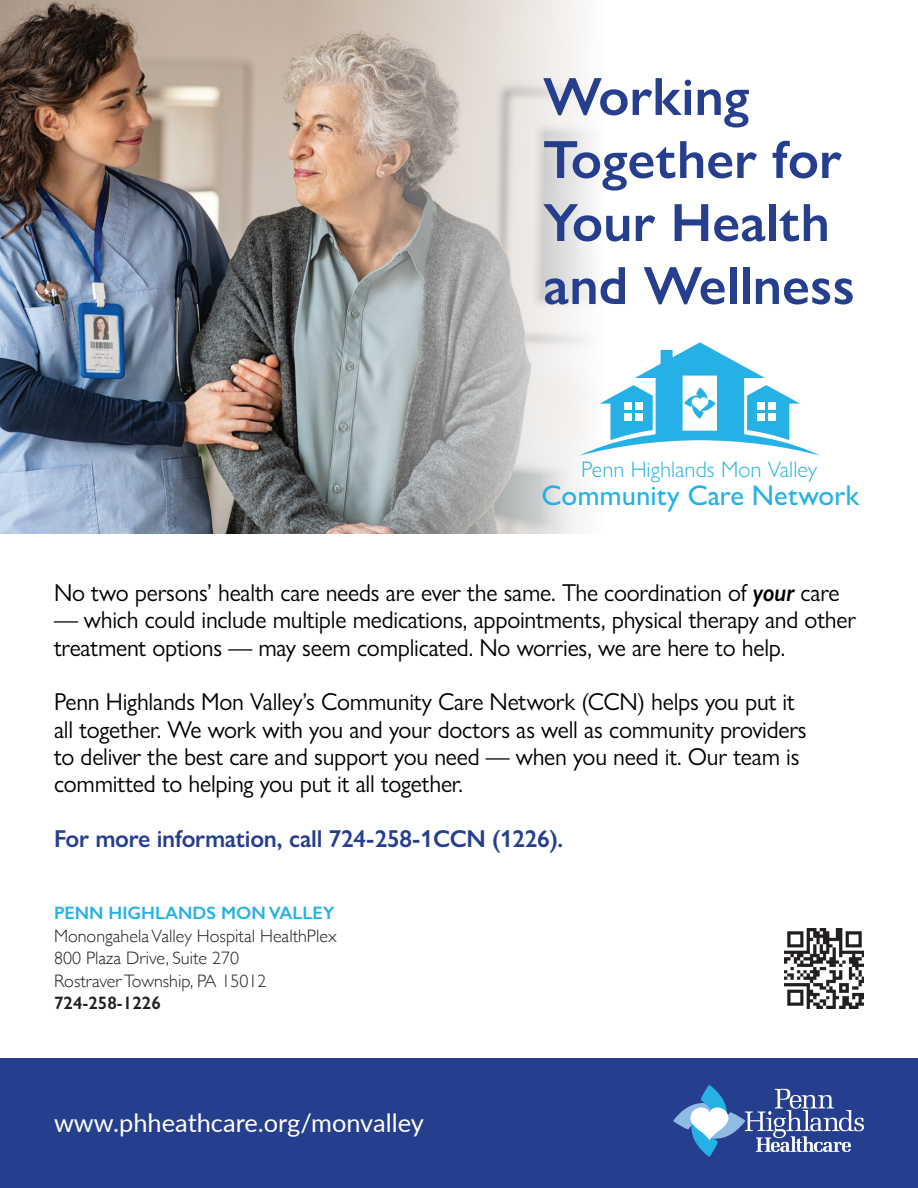
<style>
.page{position:relative;width:918px;height:1188px;background:#fff}
.page>*{position:absolute;margin:0;border:0;box-sizing:border-box;transform-origin:0 0}
.t1{font:600 54px/63px "Gill Sans Nova";color:#253f8e}
.t2{font:500 28.5px "Gill Sans Nova";color:#26b1e6}
.t3{font:25.35px "Lato";color:#fff}
.t4{font:24.6px/27.3px "Gill Sans Nova";letter-spacing:-.01em;color:#000}
.t5{font:600 24.6px "Gill Sans Nova";letter-spacing:-.01em;color:#253f8e}
.t6{font:300 22.65px "Gill Sans Nova";color:#26b1e6}
.t7{font:300 18px/22.5px "Gill Sans";color:#231f20}
.t8{font:600 18px "Gill Sans";color:#26b1e6}
.t9{font:600 18px "Gill Sans";color:#231f20}
.s1{font-weight:600;font-style:italic}
</style>
<div class="page">
<img style="left:0;top:0;width:592px;height:534px">
<div style="left:0;top:1058px;width:918px;height:130px;background:#253f8e"></div>
<svg style="left:673px;top:1085px;width:191px;height:72px"></svg>
<svg style="left:579px;top:342px;width:241px;height:114px"></svg>
<img style="left:784px;top:929px;width:80px;height:80px">
<h1 class="t1" style="left:543px;top:65px;width:313px">Working<br>Together for<br>Your Health and Wellness</h1>
<p class="t6" style="left:581px;top:455px;width:238px">Penn Highlands Mon Valley</p>
<p class="t2" style="left:542px;top:478px;width:319px">Community Care Network</p>
<p class="t4" style="left:54px;top:579px;width:787px">No two persons’ health care needs are ever the same. The coordination of <span class="s1">your</span> care</p>
<p class="t4" style="left:54px;top:606px;width:804px">— which could include multiple medications, appointments, physical therapy and other treatment options — may seem complicated. No worries, we are here to help.</p>
<p class="t4" style="left:54px;top:688px;width:754px">Penn Highlands Mon Valley’s Community Care Network (CCN) helps you put it all together. We work with you and your doctors as well as community providers to deliver the best care and support you need — when you need it. Our team is committed to helping you put it all together.</p>
<p class="t5" style="left:54px;top:823px;width:511px">For more information, call 724-258-1CCN (1226).</p>
<p class="t8" style="left:54px;top:902px;width:282px">PENN HIGHLANDS MON VALLEY</p>
<p class="t7" style="left:54px;top:924px;width:284px">Monongahela Valley Hospital HealthPlex<br>800 Plaza Drive, Suite 270<br>Rostraver Township, PA 15012</p>
<p class="t9" style="left:54px;top:992px;width:108px">724-258-1226</p>
<p class="t3" style="left:54px;top:1104px;width:371px">www.phheathcare.org/monvalley</p>
</div>
